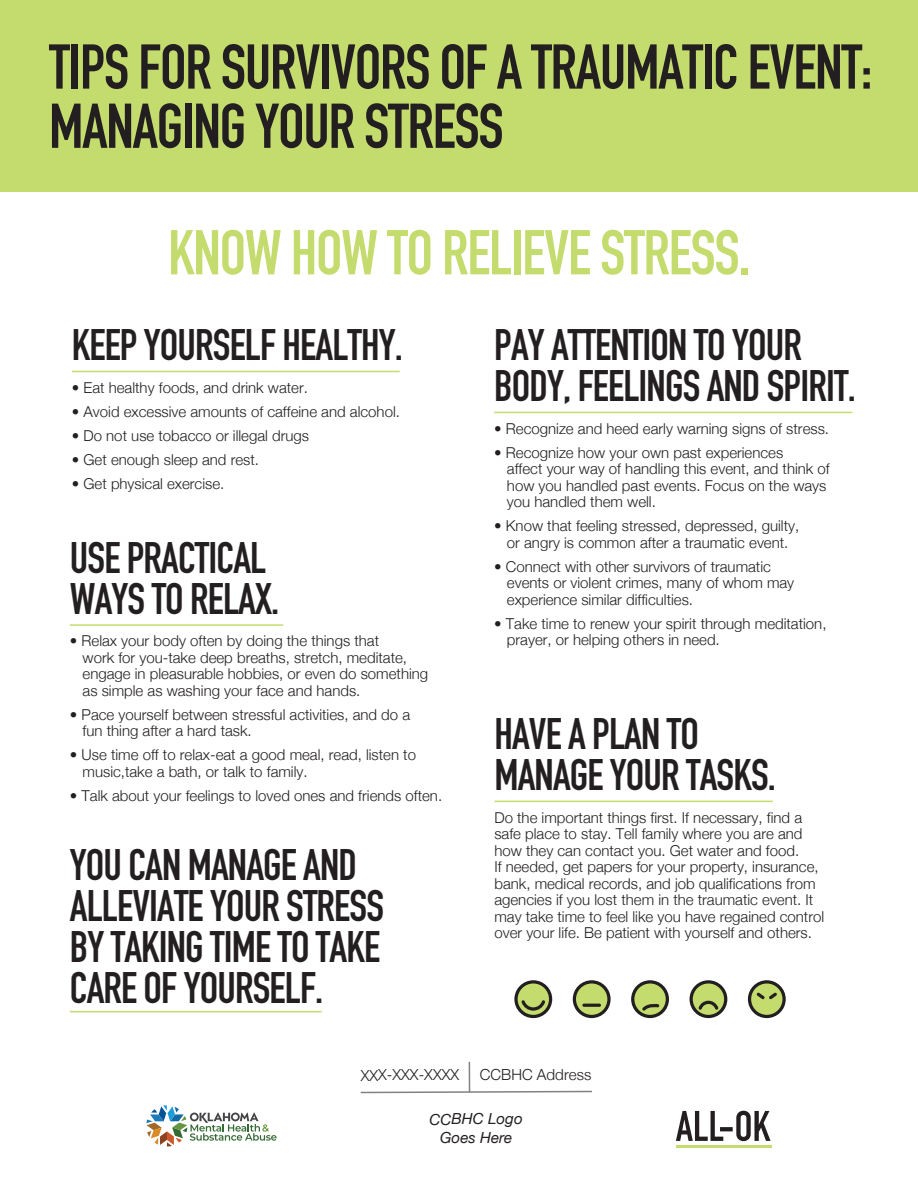
<style>
.page{position:relative;width:918px;height:1188px;background:#fff}
.page>*{position:absolute;margin:0;border:0;box-sizing:border-box;transform-origin:0 0}
.t1{font:700 62.1px "DIN Condensed";letter-spacing:-.02em;color:#231f20}
.t2{font:700 62.1px "DIN Condensed";letter-spacing:-.02em;color:#c4db6d}
.t3{font:700 43.5px/41px "DIN Condensed";letter-spacing:-.02em;color:#231f20}
.t4{font:300 15.15px "Helvetica Neue";color:#231f20}
.t5{font:italic 15.15px/18.3px "Helvetica Neue";letter-spacing:-.005em;color:#231f20;text-align:center}
.t6{font:300 15px/16.5px "Helvetica Neue";color:#231f20}
</style>
<div class="page">
<div style="left:0;top:0;width:918px;height:192px;background:#c4db6d"></div>
<hr style="left:72px;top:371px;width:328px;height:1px;background:#c4db6d">
<hr style="left:494px;top:412px;width:358px;height:1px;background:#c4db6d">
<hr style="left:494px;top:801px;width:279px;height:1px;background:#c4db6d">
<hr style="left:70px;top:624px;width:213px;height:2px;background:#c4db6d">
<hr style="left:70px;top:1011px;width:252px;height:1px;background:#c4db6d">
<svg style="left:690px;top:980px;width:37px;height:38px"></svg>
<svg style="left:573px;top:980px;width:38px;height:38px"></svg>
<hr style="left:582px;top:1004px;width:19px;height:3px;background:#231f20;border-radius:2px">
<svg style="left:631px;top:980px;width:38px;height:38px"></svg>
<svg style="left:514px;top:980px;width:38px;height:38px"></svg>
<svg style="left:748px;top:980px;width:38px;height:38px"></svg>
<svg style="left:360px;top:1090px;width:232px;height:4px"></svg>
<hr style="left:469px;top:1062px;width:1px;height:30px;background:#808285">
<svg style="left:146px;top:1105px;width:131px;height:42px"></svg>
<svg style="left:676px;top:1111px;width:95px;height:30px"></svg>
<hr style="left:676px;top:1145px;width:96px;height:2px;background:#c4db6d">
<h1 class="t1" style="left:49px;top:25px;width:825px">TIPS FOR SURVIVORS OF A TRAUMATIC EVENT:</h1>
<h1 class="t1" style="left:49px;top:84px;width:456px">MANAGING YOUR STRESS</h1>
<h1 class="t2" style="left:168px;top:211px;width:583px">KNOW HOW TO RELIEVE STRESS.</h1>
<h2 class="t3" style="left:72px;top:324px;width:333px">KEEP YOURSELF HEALTHY.</h2>
<p class="t6" style="left:72px;top:378px;width:238px">• Eat healthy foods, and drink water.</p>
<p class="t6" style="left:72px;top:402px;width:330px">• Avoid excessive amounts of caffeine and alcohol.</p>
<p class="t6" style="left:72px;top:426px;width:239px">• Do not use tobacco or illegal drugs</p>
<p class="t6" style="left:72px;top:450px;width:189px">• Get enough sleep and rest.</p>
<p class="t6" style="left:72px;top:474px;width:154px">• Get physical exercise.</p>
<h2 class="t3" style="left:70px;top:537px;width:211px">USE PRACTICAL<br>WAYS TO RELAX.</h2>
<p class="t6" style="left:83px;top:632px;width:347px;text-indent:-13px">• Relax your body often by doing the things that<br>work for you-take deep breaths, stretch, meditate, engage in pleasurable hobbies, or even do something as simple as washing your face and hands.</p>
<p class="t6" style="left:83px;top:705px;width:329px;text-indent:-13px">• Pace yourself between stressful activities, and do a fun thing after a hard task.</p>
<p class="t6" style="left:83px;top:746px;width:335px;text-indent:-13px">• Use time off to relax-eat a good meal, read, listen to music,take a bath, or talk to family.</p>
<p class="t6" style="left:70px;top:786px;width:374px">• Talk about your feelings to loved ones and friends often.</p>
<h2 class="t3" style="left:70px;top:844px;width:316px">YOU CAN MANAGE AND<br>ALLEVIATE YOUR STRESS<br>BY TAKING TIME TO TAKE<br>CARE OF YOURSELF.</h2>
<h2 class="t3" style="left:494px;top:324px;width:363px">PAY ATTENTION TO YOUR<br>BODY, FEELINGS AND SPIRIT.</h2>
<p class="t6" style="left:494px;top:419px;width:336px">• Recognize and heed early warning signs of stress.</p>
<p class="t6" style="left:507px;top:443px;width:324px;text-indent:-13px">• Recognize how your own past experiences<br>affect your way of handling this event, and think of how you handled past events. Focus on the ways you handled them well.</p>
<p class="t6" style="left:494px;top:517px;width:307px;text-align:center">• Know that feeling stressed, depressed, guilty, or angry is common after a traumatic event.</p>
<p class="t6" style="left:507px;top:557px;width:289px;text-indent:-13px">• Connect with other survivors of traumatic events or violent crimes, many of whom may experience similar difficulties.</p>
<p class="t6" style="left:507px;top:614px;width:321px;text-indent:-13px">• Take time to renew your spirit through meditation, prayer, or helping others in need.</p>
<h2 class="t3" style="left:494px;top:713px;width:283px">HAVE A PLAN TO<br>MANAGE YOUR TASKS.</h2>
<p class="t6" style="left:494px;top:808px;width:331px">Do the important things first. If necessary, find a safe place to stay. Tell family where you are and how they can contact you. Get water and food.<br>If needed, get papers for your property, insurance, bank, medical records, and job qualifications from agencies if you lost them in the traumatic event. It may take time to feel like you have regained control over your life. Be patient with yourself and others.</p>
<p class="t4" style="left:361px;top:1063px;width:100px">XXX-XXX-XXXX</p>
<p class="t4" style="left:480px;top:1062px;width:113px">CCBHC Address</p>
<p class="t5" style="left:430px;top:1111px;width:95px">CCBHC Logo<br>Goes Here</p>
</div>
